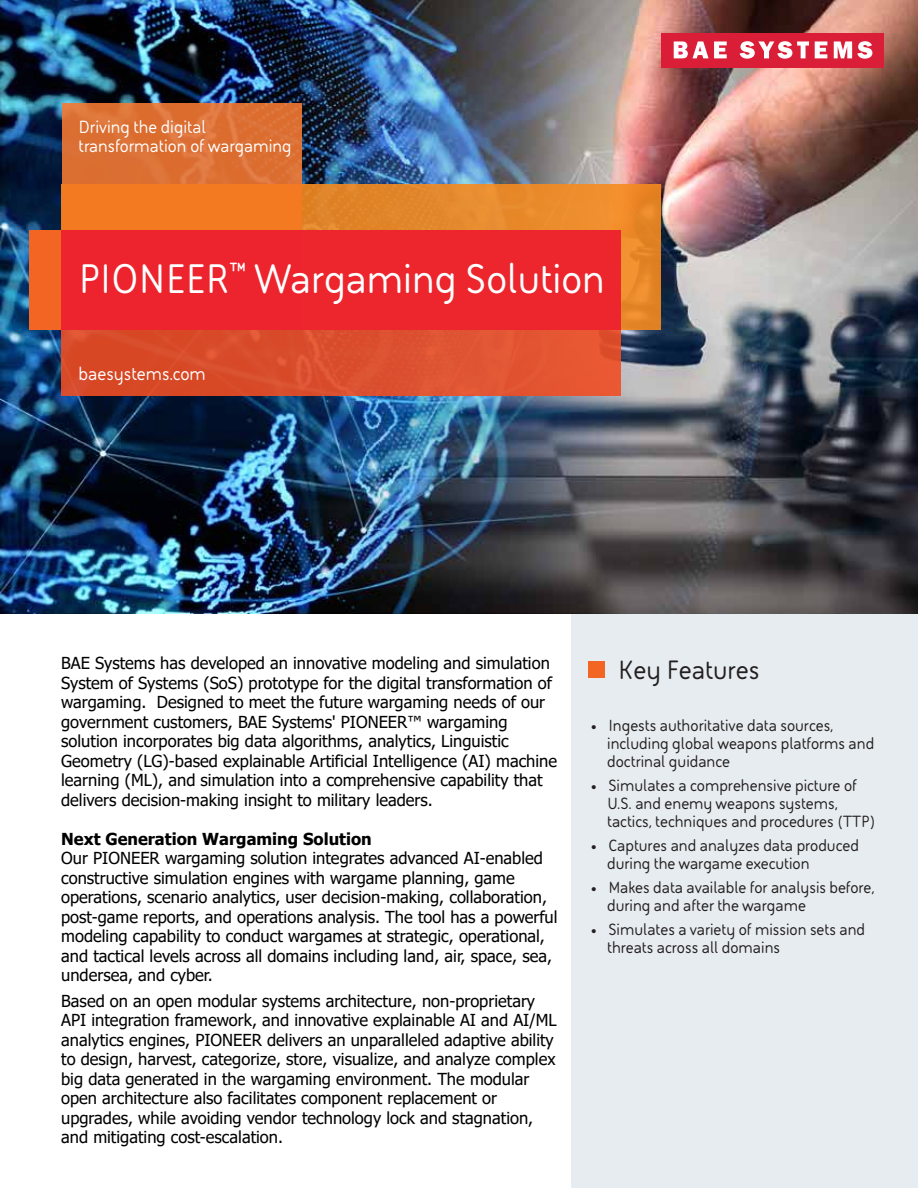
<style>
.page{position:relative;width:918px;height:1188px;background:#fff}
.page>*{position:absolute;margin:0;border:0;box-sizing:border-box;transform-origin:0 0}
.t1{font:700 42px "BAE Systems";color:#fff}
.t2{font:700 27px "BAE Systems";color:#231f20}
.t3{font:700 18.6px "BAE Systems";color:#fff}
.t4{font:700 18px/19.4px "BAE Systems";color:#fff}
.t5{font:16.5px/19.5px "Tahoma";color:#000}
.t6{font:700 16.5px/18px "BAE Systems";color:#231f20}
.t7{font:700 16.5px "Tahoma";color:#000}
</style>
<div class="page">
<img style="left:0;top:0;width:918px;height:614px">
<div style="left:572px;top:614px;width:346px;height:574px;background:#e6ecef"></div>
<div style="left:661px;top:33px;width:223px;height:34px;background:#da1e38"></div>
<svg style="left:834px;top:41px;width:38px;height:18px"></svg>
<svg style="left:815px;top:41px;width:12px;height:17px"></svg>
<svg style="left:740px;top:41px;width:69px;height:18px"></svg>
<svg style="left:674px;top:41px;width:53px;height:17px"></svg>
<div style="left:30px;top:230px;width:32px;height:100px;background:#f26522"></div>
<div style="left:62px;top:230px;width:559px;height:166px;background:#db502f"></div>
<svg style="left:62px;top:103px;width:239px;height:81px;fill:#db6f32"></svg>
<div style="left:62px;top:184px;width:599px;height:146px;background:linear-gradient(to bottom,#e7892b,#e78829)"></div>
<div style="left:62px;top:184px;width:239px;height:145px;background:#f47920"></div>
<div style="left:62px;top:230px;width:559px;height:100px;background:#ed252d"></div>
<div style="left:588px;top:661px;width:17px;height:16px;background:#f26522"></div>
<p class="t4" style="left:79px;top:117px;width:215px">Driving the digital transformation of wargaming</p>
<h1 class="t1" style="left:79px;top:250px;width:528px">PIONEER™ Wargaming Solution</h1>
<p class="t3" style="left:79px;top:361px;width:129px">baesystems.com</p>
<p class="t5" style="left:61px;top:654px;width:497px">BAE Systems has developed an innovative modeling and simulation System of Systems (SoS) prototype for the digital transformation of wargaming. Designed to meet the future wargaming needs of our government customers, BAE Systems' PIONEER™ wargaming solution incorporates big data algorithms, analytics, Linguistic Geometry (LG)-based explainable Artificial Intelligence (AI) machine learning (ML), and simulation into a comprehensive capability that delivers decision-making insight to military leaders.</p>
<p class="t7" style="left:61px;top:827px;width:312px">Next Generation Wargaming Solution</p>
<p class="t5" style="left:61px;top:849px;width:498px">Our PIONEER wargaming solution integrates advanced AI-enabled constructive simulation engines with wargame planning, game operations, scenario analytics, user decision-making, collaboration, post-game reports, and operations analysis. The tool has a powerful modeling capability to conduct wargames at strategic, operational, and tactical levels across all domains including land, air, space, sea, undersea, and cyber.</p>
<p class="t5" style="left:61px;top:992px;width:497px">Based on an open modular systems architecture, non-proprietary API integration framework, and innovative explainable AI and AI/ML analytics engines, PIONEER delivers an unparalleled adaptive ability to design, harvest, categorize, store, visualize, and analyze complex big data generated in the wargaming environment. The modular open architecture also facilitates component replacement or upgrades, while avoiding vendor technology lock and stagnation, and mitigating cost-escalation.</p>
<h2 class="t2" style="left:618px;top:652px;width:143px">Key Features</h2>
<p class="t6" style="left:607px;top:716px;width:269px;text-indent:-16px">• Ingests authoritative data sources, including global weapons platforms and doctrinal guidance</p>
<p class="t6" style="left:607px;top:776px;width:270px;text-indent:-16px">• Simulates a comprehensive picture of<br>U.S. and enemy weapons systems, tactics, techniques and procedures (TTP)</p>
<p class="t6" style="left:607px;top:836px;width:253px;text-indent:-16px">• Captures and analyzes data produced during the wargame execution</p>
<p class="t6" style="left:607px;top:878px;width:269px;text-indent:-16px">• Makes data available for analysis before, during and after the wargame</p>
<p class="t6" style="left:607px;top:920px;width:259px;text-indent:-16px">• Simulates a variety of mission sets and threats across all domains</p>
</div>
